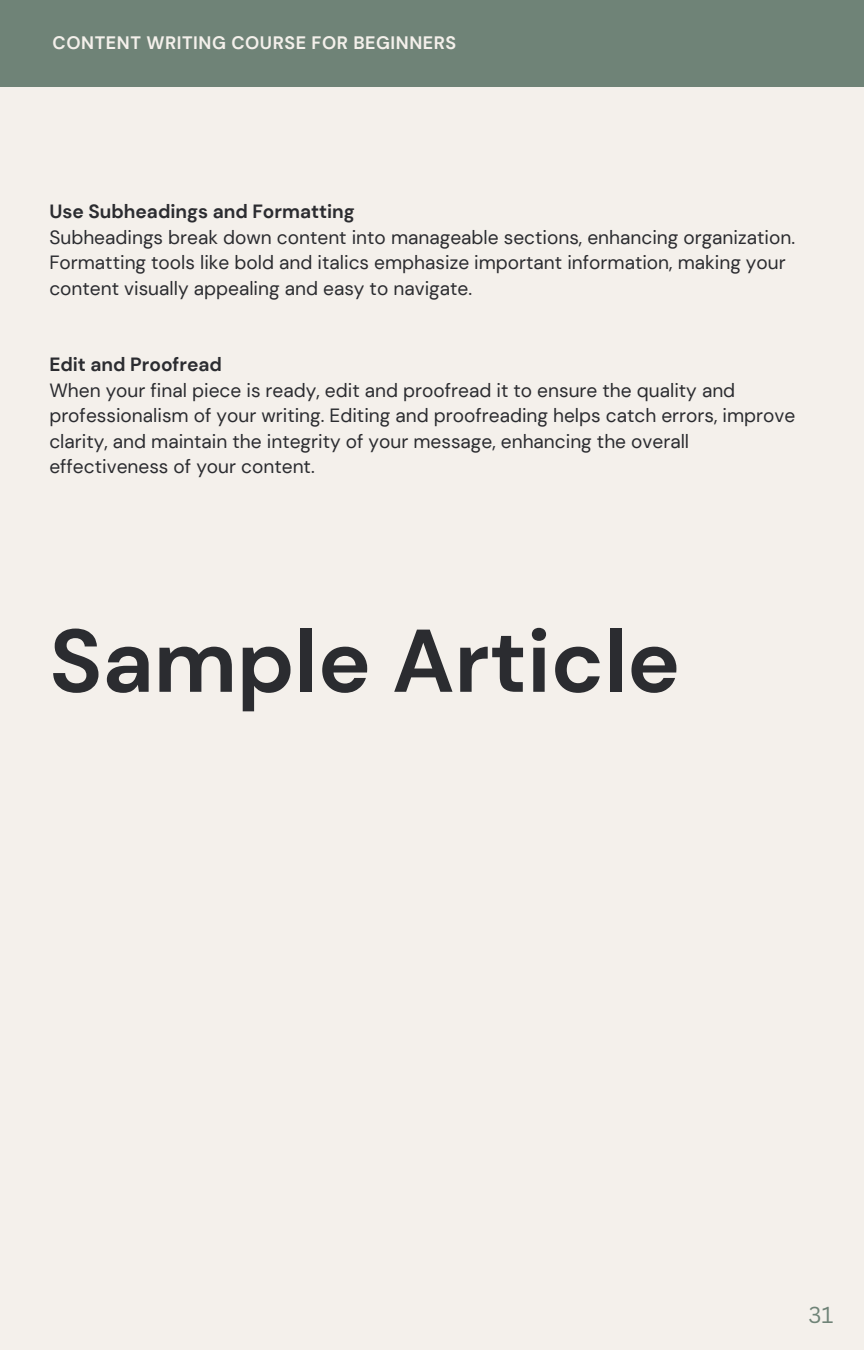
<style>
.page{position:relative;width:864px;height:1350px;background:#f4f0eb}
.page>*{position:absolute;margin:0;border:0;box-sizing:border-box;transform-origin:0 0}
.t1{font:700 88.88px "DM Sans";color:#2b2c30}
.t2{font:22.5px "Canva Sans";color:#6f8377}
.t3{font:19.12px/25.4px "DM Sans";color:#2b2c30}
.t4{font:700 19.12px "DM Sans";color:#2b2c30}
.t5{font:700 18px "DM Sans";letter-spacing:.03em;color:#f4f0eb}
</style>
<div class="page">
<div style="left:0;top:0;width:864px;height:86px;background:#6f8377"></div>
<p class="t5" style="left:53px;top:31px;width:405px">CONTENT WRITING COURSE FOR BEGINNERS</p>
<p class="t4" style="left:49px;top:199px;width:307px">Use Subheadings and Formatting</p>
<p class="t3" style="left:49px;top:225px;width:747px">Subheadings break down content into manageable sections, enhancing organization.<br>Formatting tools like bold and italics emphasize important information, making your content visually appealing and easy to navigate.</p>
<p class="t4" style="left:49px;top:352px;width:174px">Edit and Proofread</p>
<p class="t3" style="left:49px;top:378px;width:747px">When your final piece is ready, edit and proofread it to ensure the quality and professionalism of your writing. Editing and proofreading helps catch errors, improve clarity, and maintain the integrity of your message, enhancing the overall effectiveness of your content.</p>
<p class="t1" style="left:49px;top:604px;width:632px">Sample Article</p>
<p class="t2" style="left:809px;top:1299px;width:27px">31</p>
</div>
